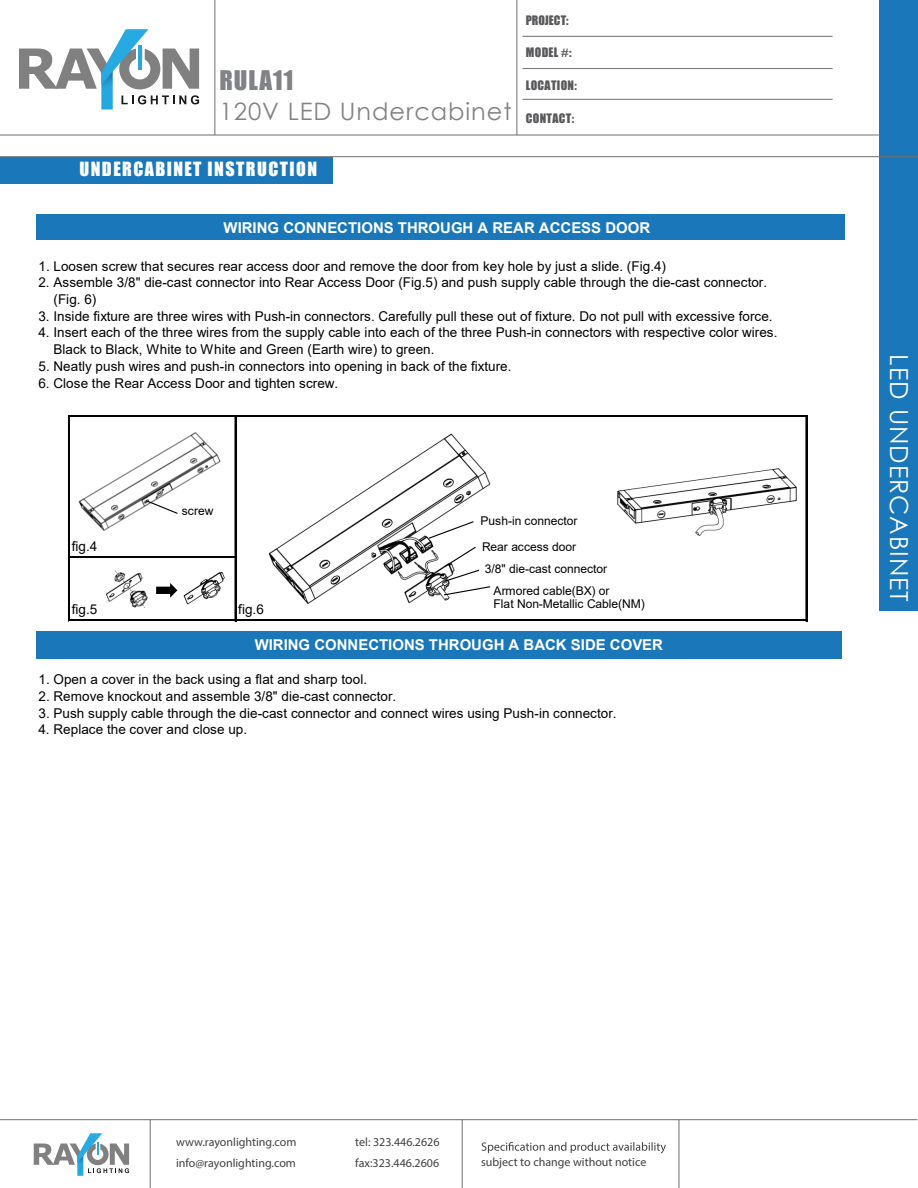
<style>
.page{position:relative;width:918px;height:1188px;background:#fff}
.page>*{position:absolute;margin:0;border:0;box-sizing:border-box;transform-origin:0 0}
.t1{font:24.9px "Century Gothic";letter-spacing:.04em;color:#fff}
.t2{font:24.9px "Impact";letter-spacing:.04em;color:#808285}
.t3{font:24px "Century Gothic";letter-spacing:.04em;color:#808285}
.t4{font:18px "Impact";letter-spacing:.08em;color:#fff}
.t5{font:700 15px "Arial";color:#fff}
.t6{font:13.5px/16.8px "Arial";color:#000}
.t7{font:12.15px "Arial";color:#000}
.t8{font:12px/21px "Myriad Pro";color:#414042}
.t9{font:12px/26.2px "Arial";letter-spacing:-.005em;color:#000}
.t10{font:12px "Impact";letter-spacing:.03em;color:#58595b}
.t11{font:12px "Impact";color:#58595b}
</style>
<div class="page">
<div style="left:37px;top:631px;width:805px;height:28px;background:#1a78ba"></div>
<hr style="left:68px;top:415px;width:2px;height:206px;background:#000">
<hr style="left:235px;top:417px;width:1px;height:204px;background:#000">
<hr style="left:806px;top:417px;width:1px;height:204px;background:#000">
<hr style="left:70px;top:415px;width:737px;height:2px;background:#000">
<hr style="left:70px;top:556px;width:166px;height:1px;background:#000">
<hr style="left:70px;top:557px;width:166px;height:1px;background:#000">
<hr style="left:70px;top:620px;width:737px;height:1px;background:#000">
<img style="left:78px;top:432px;width:143px;height:99px">
<img style="left:268px;top:433px;width:223px;height:171px">
<img style="left:105px;top:570px;width:43px;height:38px">
<img style="left:617px;top:468px;width:180px;height:68px">
<img style="left:177px;top:571px;width:48px;height:34px">
<svg style="left:156px;top:583px;width:21px;height:15px"></svg>
<svg style="left:443px;top:546px;width:48px;height:50px"></svg>
<svg style="left:427px;top:520px;width:48px;height:20px"></svg>
<svg style="left:145px;top:499px;width:34px;height:16px"></svg>
<div style="left:37px;top:215px;width:808px;height:25px;background:#1a78ba"></div>
<hr style="left:0;top:135px;width:879px;height:1px;background:#6d6e71">
<hr style="left:215px;top:0;width:1px;height:135px;background:#6d6e71">
<hr style="left:517px;top:0;width:1px;height:135px;background:#6d6e71">
<hr style="left:522px;top:36px;width:311px;height:1px;background:#6d6e71">
<hr style="left:522px;top:68px;width:311px;height:1px;background:#6d6e71">
<hr style="left:522px;top:99px;width:311px;height:1px;background:#6d6e71">
<div style="left:879px;top:0;width:39px;height:611px;background:#1a78ba"></div>
<hr style="left:0;top:1119px;width:917px;height:1px;background:#6d6e71">
<hr style="left:150px;top:1120px;width:1px;height:68px;background:#6d6e71">
<hr style="left:462px;top:1120px;width:1px;height:68px;background:#6d6e71">
<svg style="left:482px;top:1142px;width:184px;height:11px"></svg>
<hr style="left:679px;top:1120px;width:1px;height:68px;background:#6d6e71">
<hr style="left:0;top:156px;width:918px;height:1px;background:#6d6e71">
<div style="left:0;top:157px;width:332px;height:26px;background:#1a78ba"></div>
<svg style="left:19px;top:29px;width:180px;height:81px"></svg>
<svg style="left:34px;top:1133px;width:95px;height:43px"></svg>
<h1 class="t2" style="left:219px;top:61px;width:75px">RULA11</h1>
<h2 class="t3" style="left:219px;top:95px;width:294px">120V LED Undercabinet</h2>
<h3 class="t4" style="left:80px;top:155px;width:239px">UNDERCABINET INSTRUCTION</h3>
<p class="t11" style="left:526px;top:11px;width:44px">PROJECT:</p>
<p class="t10" style="left:526px;top:43px;width:47px">MODEL #:</p>
<p class="t10" style="left:526px;top:76px;width:53px">LOCATION:</p>
<p class="t10" style="left:526px;top:109px;width:50px">CONTACT:</p>
<p class="t5" style="left:224px;top:218px;width:428px">WIRING CONNECTIONS THROUGH A REAR ACCESS DOOR</p>
<p class="t6" style="left:39px;top:257px;width:629px">1. Loosen screw that secures rear access door and remove the door from key hole by just a slide. (Fig.4)</p>
<p class="t6" style="left:54px;top:274px;width:715px;text-indent:-15px">2. Assemble 3/8" die-cast connector into Rear Access Door (Fig.5) and push supply cable through the die-cast connector. (Fig. 6)</p>
<p class="t6" style="left:38px;top:308px;width:736px">3. Inside fixture are three wires with Push-in connectors. Carefully pull these out of fixture. Do not pull with excessive force.</p>
<p class="t6" style="left:54px;top:324px;width:725px;text-indent:-15px">4. Insert each of the three wires from the supply cable into each of the three Push-in connectors with respective color wires.<br>Black to Black, White to White and Green (Earth wire) to green.</p>
<p class="t6" style="left:38px;top:358px;width:475px">5. Neatly push wires and push-in connectors into opening in back of the fixture.</p>
<p class="t6" style="left:38px;top:374px;width:301px">6. Close the Rear Access Door and tighten screw.</p>
<p class="t6" style="left:72px;top:537px;width:27px">fig.4</p>
<p class="t9" style="left:182px;top:498px;width:33px">screw</p>
<p class="t6" style="left:72px;top:601px;width:27px">fig.5</p>
<p class="t6" style="left:238px;top:601px;width:27px">fig.6</p>
<p class="t9" style="left:481px;top:507px;width:99px">Push-in connector<br>Rear access door</p>
<p class="t9" style="left:485px;top:555px;width:124px">3/8" die-cast connector</p>
<p class="t7" style="left:494px;top:582px;width:118px">Armored cable(BX) or</p>
<p class="t9" style="left:494px;top:591px;width:153px">Flat Non-Metallic Cable(NM)</p>
<p class="t5" style="left:255px;top:635px;width:410px">WIRING CONNECTIONS THROUGH A BACK SIDE COVER</p>
<p class="t6" style="left:39px;top:671px;width:330px">1. Open a cover in the back using a flat and sharp tool.</p>
<p class="t6" style="left:38px;top:688px;width:359px">2. Remove knockout and assemble 3/8" die-cast connector.</p>
<p class="t6" style="left:38px;top:704px;width:580px">3. Push supply cable through the die-cast connector and connect wires using Push-in connector.</p>
<p class="t6" style="left:38px;top:721px;width:210px">4. Replace the cover and close up.</p>
<h1 class="t1" style="left:917px;top:354px;width:249px;rotate:90deg">LED UNDERCABINET</h1>
<p class="t8" style="left:176px;top:1131px;width:122px">www.rayonlighting.com info@rayonlighting.com</p>
<p class="t8" style="left:355px;top:1131px;width:86px">tel: 323.446.2626 fax:323.446.2606</p>
<p class="t8" style="left:481px;top:1151px;width:167px">subject to change without notice</p>
</div>
